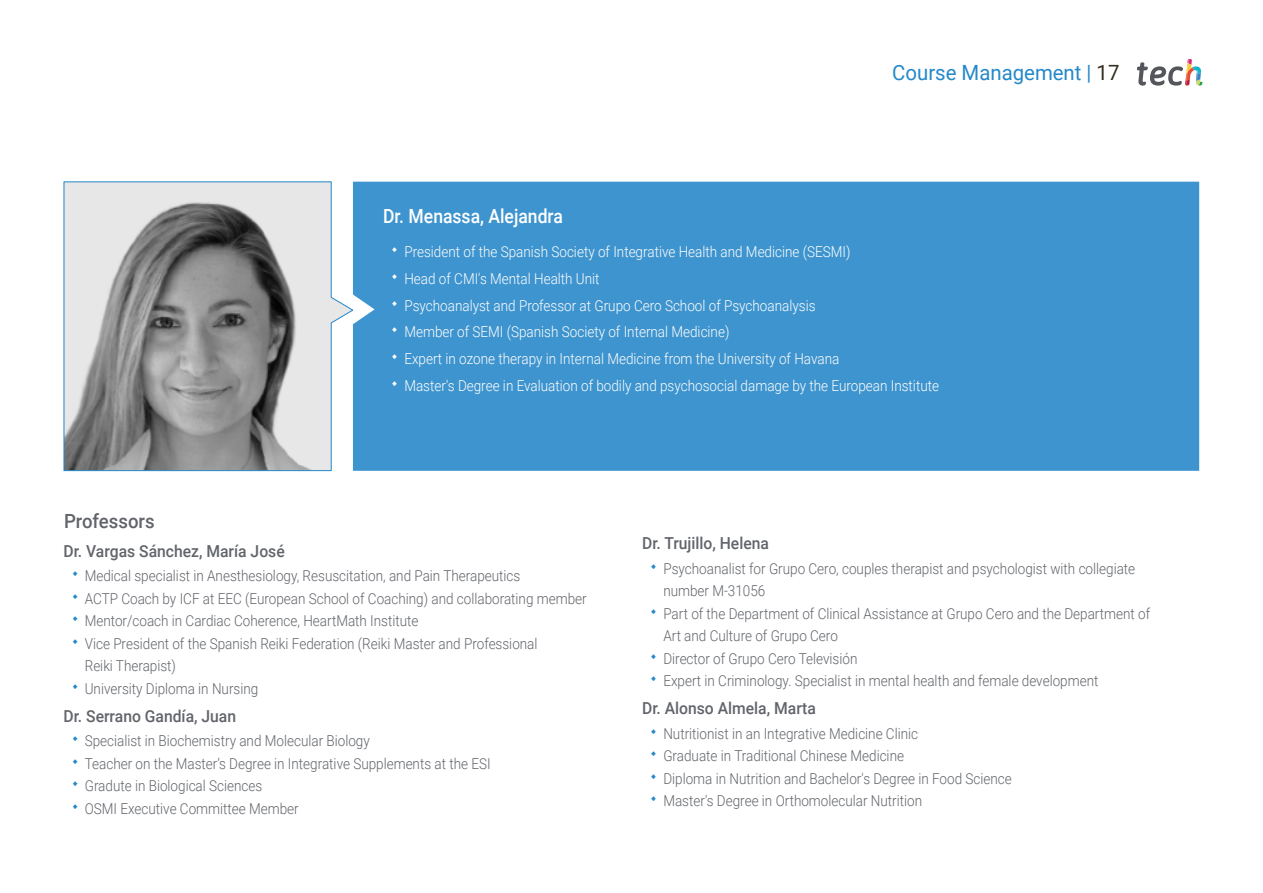
<style>
.page{position:relative;width:1263px;height:893px;background:#fff}
.page>*{position:absolute;margin:0;border:0;box-sizing:border-box;transform-origin:0 0}
.t1{font:21px "Roboto";color:#2488c9}
.t2{font:500 19.5px "Roboto";color:#fff;scale:.9 1}
.t3{font:500 19.5px "Roboto";color:#61646a;scale:.95 1}
.t4{font:500 16.5px "Roboto";color:#61646a;scale:.95 1}
.t5{font:300 15px/22.5px "Roboto";color:#61646a;scale:.9 1}
.t6{font:300 15px/26.7px "Roboto";color:#fff;scale:.9 1}
.s1{color:#312e20}
</style>
<div class="page">
<div style="left:353px;top:182px;width:846px;height:289px;background:#3e94ce"></div>
<svg style="left:64px;top:181px;width:289px;height:290px"></svg>
<svg style="left:1137px;top:59px;width:65px;height:27px"></svg>
<svg style="left:393px;top:247px;width:4px;height:5px"></svg>
<svg style="left:393px;top:274px;width:4px;height:5px"></svg>
<svg style="left:393px;top:301px;width:4px;height:5px"></svg>
<svg style="left:393px;top:328px;width:4px;height:5px"></svg>
<svg style="left:393px;top:354px;width:4px;height:5px"></svg>
<svg style="left:393px;top:381px;width:4px;height:5px"></svg>
<h1 class="t1" style="left:892px;top:57px;width:229px">Course Management | <span class="s1">17</span></h1>
<h2 class="t2" style="left:383px;top:203px;width:201px">Dr. Menassa, Alejandra</h2>
<p class="t6" style="left:404px;top:238px;width:595px">President of the Spanish Society of Integrative Health and Medicine (SESMI)<br>Head of CMI's Mental Health Unit<br>Psychoanalyst and Professor at Grupo Cero School of Psychoanalysis<br>Member of SEMI (Spanish Society of Internal Medicine)<br>Expert in ozone therapy in Internal Medicine from the University of Havana<br>Master's Degree in Evaluation of bodily and psychosocial damage by the European Institute</p>
<h2 class="t3" style="left:64px;top:507px;width:97px">Professors</h2>
<p class="t4" style="left:63px;top:539px;width:234px">Dr. Vargas Sánchez, María José</p>
<p class="t5" style="left:85px;top:564px;width:559px">Medical specialist in Anesthesiology, Resuscitation, and Pain Therapeutics<br>ACTP Coach by ICF at EEC (European School of Coaching) and collaborating member Mentor/coach in Cardiac Coherence, HeartMath Institute<br>Vice President of the Spanish Reiki Federation (Reiki Master and Professional<br>Reiki Therapist)<br>University Diploma in Nursing</p>
<p class="t4" style="left:63px;top:704px;width:183px">Dr. Serrano Gandía, Juan</p>
<p class="t5" style="left:85px;top:729px;width:452px">Specialist in Biochemistry and Molecular Biology<br>Teacher on the Master’s Degree in Integrative Supplements at the ESI Gradute in Biological Sciences<br>OSMI Executive Committee Member</p>
<p class="t4" style="left:642px;top:532px;width:135px">Dr. Trujillo, Helena</p>
<p class="t5" style="left:663px;top:557px;width:542px">Psychoanalist for Grupo Cero, couples therapist and psychologist with collegiate number M-31056<br>Part of the Department of Clinical Assistance at Grupo Cero and the Department of Art and Culture of Grupo Cero<br>Director of Grupo Cero Televisión<br>Expert in Criminology. Specialist in mental health and female development</p>
<p class="t4" style="left:642px;top:697px;width:184px">Dr. Alonso Almela, Marta</p>
<p class="t5" style="left:663px;top:722px;width:389px">Nutritionist in an Integrative Medicine Clinic<br>Graduate in Traditional Chinese Medicine<br>Diploma in Nutrition and Bachelor's Degree in Food Science Master's Degree in Orthomolecular Nutrition</p>
</div>
